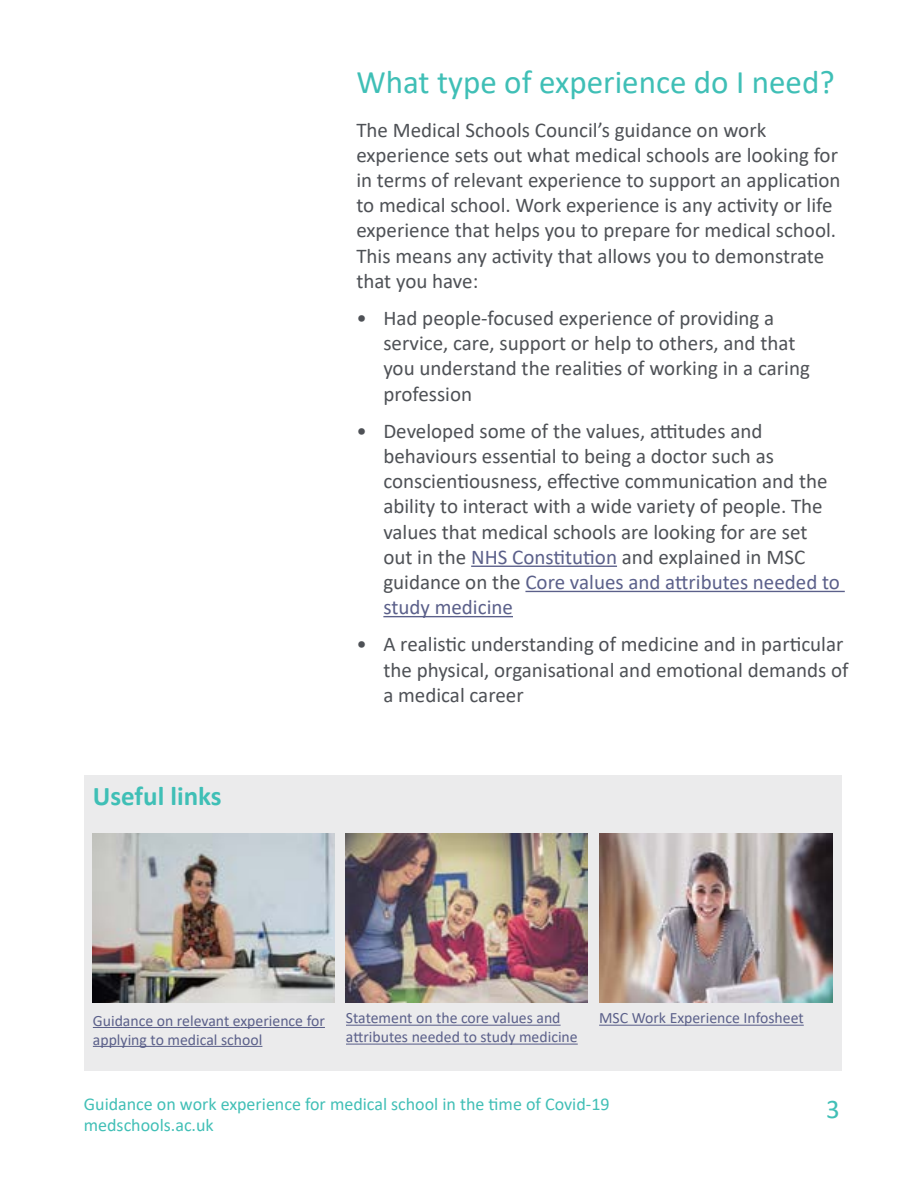
<style>
.page{position:relative;width:918px;height:1188px;background:#fff}
.page>*{position:absolute;margin:0;border:0;box-sizing:border-box;transform-origin:0 0}
.t1{font:33px "Calibri";color:#3fbfb6}
.t2{font:700 27px "Calibri";color:#3fbfb6}
.t3{font:27px "Calibri";color:#41bfb6}
.t4{font:21px/25.2px "Calibri";color:#4e5156}
.t5{font:18px/21.6px "Calibri";color:#41bfb6}
.t6{font:15.75px/18.9px "Calibri";color:#5b608a}
.s1{color:#5b608a}
</style>
<div class="page">
<hr style="left:471px;top:566px;width:146px;height:1px;background:#5b608a">
<hr style="left:525px;top:591px;width:320px;height:1px;background:#5b608a">
<hr style="left:383px;top:616px;width:130px;height:1px;background:#5b608a">
<div style="left:84px;top:776px;width:758px;height:295px;background:#ebebec"></div>
<hr style="left:93px;top:1027px;width:232px;height:1px;background:#5b608a">
<hr style="left:93px;top:1046px;width:169px;height:1px;background:#5b608a">
<hr style="left:346px;top:1025px;width:215px;height:1px;background:#5b608a">
<hr style="left:346px;top:1044px;width:232px;height:1px;background:#5b608a">
<hr style="left:599px;top:1025px;width:205px;height:1px;background:#5b608a">
<img style="left:93px;top:834px;width:241px;height:169px">
<img style="left:346px;top:833px;width:241px;height:170px">
<img style="left:599px;top:833px;width:234px;height:170px">
<p class="t2" style="left:93px;top:777px;width:130px">Useful links</p>
<h1 class="t1" style="left:356px;top:60px;width:480px">What type of experience do I need?</h1>
<p class="t4" style="left:356px;top:117px;width:486px">The Medical Schools Council’s guidance on work experience sets out what medical schools are looking for in terms of relevant experience to support an application to medical school. Work experience is any activity or life experience that helps you to prepare for medical school.<br>This means any activity that allows you to demonstrate that you have:</p>
<p class="t4" style="left:383px;top:305px;width:428px;text-indent:-27px">• Had people-focused experience of providing a service, care, support or help to others, and that you understand the realities of working in a caring profession</p>
<p class="t4" style="left:383px;top:418px;width:458px;text-indent:-27px">• Developed some of the values, attitudes and behaviours essential to being a doctor such as conscientiousness, effective communication and the ability to interact with a wide variety of people. The values that medical schools are looking for are set out in the <span class="s1">NHS Constitution</span> and explained in MSC guidance on the <span class="s1">Core values and attributes needed to study medicine</span></p>
<p class="t4" style="left:383px;top:631px;width:467px;text-indent:-27px">• A realistic understanding of medicine and in particular the physical, organisational and emotional demands of a medical career</p>
<p class="t6" style="left:93px;top:1011px;width:234px">Guidance on relevant experience for applying to medical school</p>
<p class="t6" style="left:346px;top:1008px;width:233px">Statement on the core values and attributes needed to study medicine</p>
<p class="t6" style="left:599px;top:1008px;width:206px">MSC Work Experience Infosheet</p>
<p class="t5" style="left:84px;top:1092px;width:527px">Guidance on work experience for medical school in the time of Covid-19 medschools.ac.uk</p>
<p class="t3" style="left:826px;top:1090px;width:15px">3</p>
</div>
